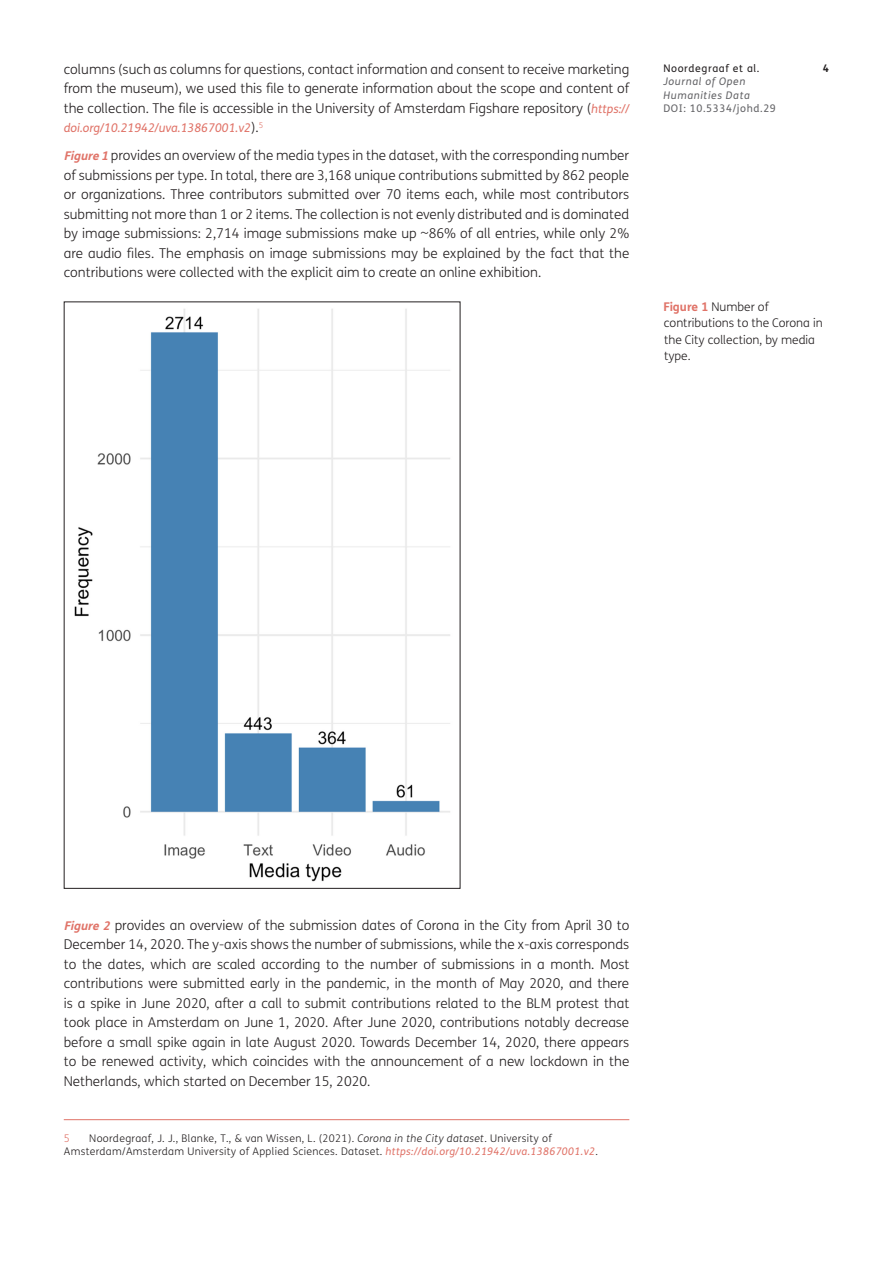
<style>
.page{position:relative;width:893px;height:1263px;background:#fff}
.page>*{position:absolute;margin:0;border:0;box-sizing:border-box;transform-origin:0 0}
.Body_Copy{font:300 13.5px/19.5px "FS Me";color:#231f20;text-align:justify}
.Figure_copy{font:300 12px/16.5px "FS Me";color:#231f20}
.t1{font:italic 12px "FS Me";color:#e07368}
.Footnote{font:300 10.5px/13.5px "FS Me";letter-spacing:.03em;color:#231f20}
.t2{font:italic 10.5px/13.5px "FS Me";letter-spacing:.06em;color:#636366}
.t3{font:10.5px "FS Me";letter-spacing:.06em;color:#636366}
.t4{font:10.5px "FS Me";letter-spacing:.06em;color:#231f20}
.t5{font:700 10.5px "FS Me";color:#231f20}
.Footnote-2{font:300 10.5px "FS Me";color:#e07368}
.s1{font-weight:400;font-style:italic;font-size:12px;color:#e07368}
.s2{font-weight:300;font-style:normal;font-size:13.5px;color:#231f20}
.s3{font-weight:700;font-style:italic;font-size:12px;color:#e07368}
.s4{font-weight:700;color:#e07368}
.s5{font-style:italic}
.s6{font-weight:400;font-style:italic;color:#e07368}
</style>
<div class="page">
<hr style="left:64px;top:1119px;width:565px;height:1px;background:#e07368">
<img style="left:74px;top:309px;width:376px;height:573px">
<p class="Body_Copy" style="left:64px;top:60px;width:567px">columns (such as columns for questions, contact information and consent to receive marketing from the museum), we used this file to generate information about the scope and content of the collection. The file is accessible in the University of Amsterdam Figshare repository (<span class="s1">https://</span></p>
<p class="t1" style="left:64px;top:121px;width:201px">doi.org/10.21942/uva.13867001.v2<span class="s2">).</span><sup>5</sup></p>
<p class="Body_Copy" style="left:64px;top:146px;width:567px"><span class="s3">Figure 1</span> provides an overview of the media types in the dataset, with the corresponding number of submissions per type. In total, there are 3,168 unique contributions submitted by 862 people or organizations. Three contributors submitted over 70 items each, while most contributors submitting not more than 1 or 2 items. The collection is not evenly distributed and is dominated by image submissions: 2,714 image submissions make up ~86% of all entries, while only 2% are audio files. The emphasis on image submissions may be explained by the fact that the contributions were collected with the explicit aim to create an online exhibition.</p>
<p class="t4" style="left:663px;top:62px;width:98px">Noordegraaf et al.</p>
<p class="t5" style="left:823px;top:61px;width:8px">4</p>
<p class="t2" style="left:663px;top:75px;width:88px">Journal of Open<br>Humanities Data</p>
<p class="t3" style="left:663px;top:102px;width:114px">DOI: 10.5334/johd.29</p>
<p class="Figure_copy" style="left:663px;top:298px;width:161px"><span class="s4">Figure 1</span> Number of contributions to the Corona in the City collection, by media type.</p>
<p class="Body_Copy" style="left:64px;top:915px;width:567px"><span class="s3">Figure 2</span> provides an overview of the submission dates of Corona in the City from April 30 to December 14, 2020. The y-axis shows the number of submissions, while the x-axis corresponds to the dates, which are scaled according to the number of submissions in a month. Most contributions were submitted early in the pandemic, in the month of May 2020, and there is a spike in June 2020, after a call to submit contributions related to the BLM protest that took place in Amsterdam on June 1, 2020. After June 2020, contributions notably decrease before a small spike again in late August 2020. Towards December 14, 2020, there appears to be renewed activity, which coincides with the announcement of a new lockdown in the Netherlands, which started on December 15, 2020.</p>
<p class="Footnote" style="left:64px;top:1131px;width:536px;text-indent:26px">Noordegraaf, J. J., Blanke, T., &amp; van Wissen, L. (2021). <span class="s5">Corona in the City dataset</span>. University of<br>Amsterdam/Amsterdam University of Applied Sciences. Dataset. <span class="s6">https://doi.org/10.21942/uva.13867001.v2</span>.</p>
<p class="Footnote-2" style="left:64px;top:1132px;width:8px">5</p>
</div>
